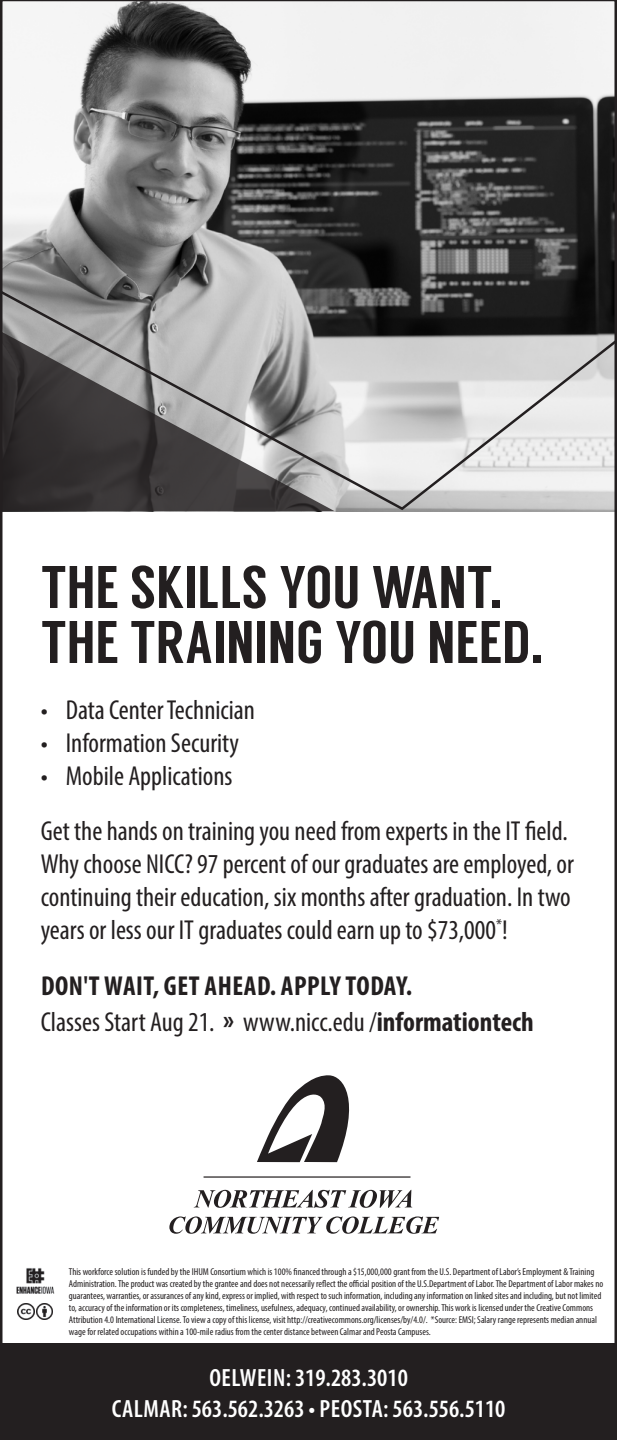
<style>
.page{position:relative;width:617px;height:1440px;background:#fff}
.page>*{position:absolute;margin:0;border:0;box-sizing:border-box;transform-origin:0 0}
.t1{font:60px/55px "Langdon";color:#231f20}
.t2{font:condensed 27.5px/33px "Myriad Pro";color:#231f20}
.t3{font:700 condensed 27.5px/36px "Myriad Pro";letter-spacing:.02em;color:#231f20}
.Body_Copy{font:600 condensed 25px "Myriad Pro";color:#fff}
.t4{font:condensed 10px/12px "Myriad Pro";color:#231f20}
.s1{font-weight:400}
</style>
<div class="page">
<img style="left:3px;top:3px;width:611px;height:245px">
<svg style="left:194px;top:1190px;width:218px;height:18px"></svg>
<svg style="left:169px;top:1217px;width:270px;height:17px"></svg>
<svg style="left:257px;top:1075px;width:93px;height:87px"></svg>
<hr style="left:203px;top:1176px;width:207px;height:2px;background:#231f20">
<div style="left:0;top:1343px;width:617px;height:97px;background:#231f20"></div>
<svg style="left:3px;top:248px;width:611px;height:264px;background:#8b8a8b"></svg>
<img style="left:36px;top:1303px;width:16px;height:16px">
<img style="left:18px;top:1303px;width:16px;height:16px">
<img style="left:16px;top:1268px;width:38px;height:26px">
<p class="t1" style="left:41px;top:560px;width:504px">THE SKILLS YOU WANT.<br>THE TRAINING YOU NEED.</p>
<p class="t2" style="left:41px;top:693px;width:216px">• Data Center Technician</p>
<p class="t2" style="left:41px;top:726px;width:200px">• Information Security</p>
<p class="t2" style="left:41px;top:759px;width:193px">• Mobile Applications</p>
<p class="t2" style="left:41px;top:814px;width:534px">Get the hands on training you need from experts in the IT field.<br>Why choose NICC? 97 percent of our graduates are employed, or continuing their education, six months after graduation. In two years or less our IT graduates could earn up to $73,000<sup>*</sup>!</p>
<p class="t3" style="left:41px;top:967px;width:494px">DON'T WAIT, GET AHEAD. APPLY TODAY.<br><span class="s1">Classes Start Aug 21.</span> » <span class="s1">www.nicc.edu /</span>informationtech</p>
<p class="t4" style="left:69px;top:1266px;width:536px">This workforce solution is funded by the IHUM Consortium which is 100% financed through a $15,000,000 grant from the U.S. Department of Labor’s Employment &amp; Training Administration. The product was created by the grantee and does not necessarily reflect the official position of the U.S.Department of Labor. The Department of Labor makes no guarantees, warranties, or assurances of any kind, express or implied, with respect to such information, including any information on linked sites and including, but not limited to, accuracy of the information or its completeness, timeliness, usefulness, adequacy, continued availability, or ownership. This work is licensed under the Creative Commons Attribution 4.0 International License. To view a copy of this license, visit http://creativecommons.org/licenses/by/4.0/. *Source: EMSI; Salary range represents median annual wage for related occupations within a 100-mile radius from the center distance between Calmar and Peosta Campuses.</p>
<p class="Body_Copy" style="left:209px;top:1364px;width:200px">OELWEIN: 319.283.3010</p>
<p class="Body_Copy" style="left:112px;top:1395px;width:395px">CALMAR: 563.562.3263 • PEOSTA: 563.556.5110</p>
</div>
